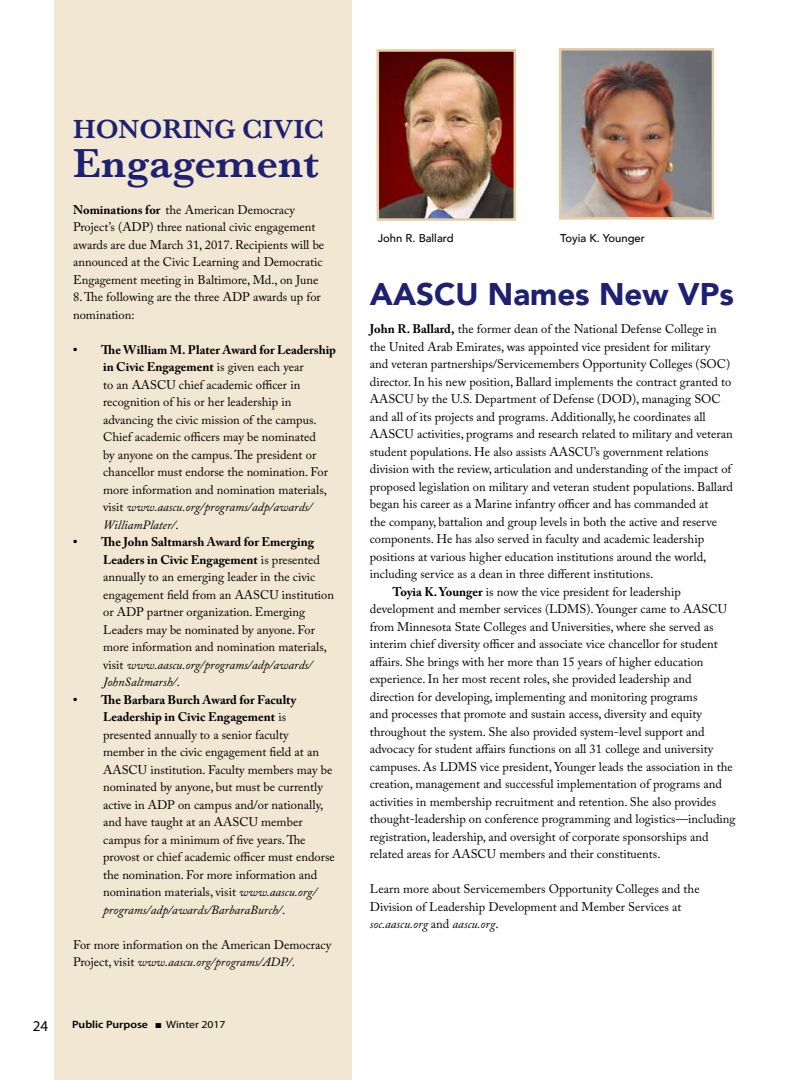
<style>
.page{position:relative;width:810px;height:1080px;background:#fff}
.page>*{position:absolute;margin:0;border:0;box-sizing:border-box;transform-origin:0 0}
.t1{font:600 42.5px "Baskerville";color:#1e2171}
.t2{font:900 31.25px "Avenir";color:#1e2171}
.t3{font:600 27.5px "Baskerville";color:#1e2171}
.t4{font:15px "Myriad Pro";color:#000}
.t5{font:12.5px/17.5px "Adobe Caslon Pro";color:#000}
.t6{font:500 11.25px "Avenir";color:#000}
.t7{font:600 10.75px "Myriad Pro";color:#000;scale:1.11 1}
.s1{font-weight:700}
.s2{font-style:italic}
.s3{font-weight:400}
</style>
<div class="page">
<div style="left:54px;top:0;width:297px;height:1079px;background:#f1e7d3"></div>
<img style="left:380px;top:52px;width:133px;height:166px">
<div style="left:377px;top:49px;width:139px;height:172px;border:2px solid #e3cea4"></div>
<img style="left:562px;top:51px;width:149px;height:166px">
<div style="left:559px;top:48px;width:155px;height:172px;border:2px solid #e3cea4"></div>
<h3 class="t3" style="left:73px;top:113px;width:246px">HONORING CIVIC</h3>
<h1 class="t1" style="left:73px;top:138px;width:247px">ENGAGEMENT</h1>
<p class="t5" style="left:73px;top:201px;width:253px"><span class="s1">Nominations for</span> the American Democracy Project’s (ADP) three national civic engagement awards are due March 31, 2017. Recipients will be announced at the Civic Learning and Democratic Engagement meeting in Baltimore, Md., on June</p>
<p class="t5" style="left:73px;top:288px;width:249px">8. The following are the three ADP awards up for nomination:</p>
<p class="t5" style="left:103px;top:341px;width:234px;text-indent:-30px"><span class="s1">• The William M. Plater Award for Leadership in Civic Engagement</span> is given each year<br>to an AASCU chief academic officer in recognition of his or her leadership in advancing the civic mission of the campus.<br>Chief academic officers may be nominated<br>by anyone on the campus. The president or chancellor must endorse the nomination. For more information and nomination materials, visit <span class="s2">www.aascu.org/programs/adp/awards/ WilliamPlater/</span>.</p>
<p class="t5" style="left:103px;top:533px;width:233px;text-indent:-30px"><span class="s1">• The John Saltmarsh Award for Emerging Leaders in Civic Engagement</span> is presented annually to an emerging leader in the civic engagement field from an AASCU institution or ADP partner organization. Emerging Leaders may be nominated by anyone. For more information and nomination materials, visit <span class="s2">www.aascu.org/programs/adp/awards/ JohnSaltmarsh/</span>.</p>
<p class="t5" style="left:103px;top:691px;width:233px;text-indent:-30px"><span class="s1">• The Barbara Burch Award for Faculty Leadership in Civic Engagement</span> is presented annually to a senior faculty<br>member in the civic engagement field at an AASCU institution. Faculty members may be nominated by anyone, but must be currently active in ADP on campus and/or nationally, and have taught at an AASCU member campus for a minimum of five years. The provost or chief academic officer must endorse the nomination. For more information and nomination materials, visit <span class="s2">www.aascu.org/ programs/adp/awards/BarbaraBurch/</span>.</p>
<p class="t5" style="left:73px;top:936px;width:260px">For more information on the American Democracy<br>Project, visit <span class="s2">www.aascu.org/programs/ADP/</span>.</p>
<p class="t4" style="left:33px;top:1016px;width:17px">24</p>
<p class="t7" style="left:72px;top:1017px;width:140px">Public Purpose ■ <span class="s3">Winter 2017</span></p>
<p class="t6" style="left:378px;top:229px;width:77px">John R. Ballard</p>
<p class="t6" style="left:560px;top:229px;width:86px">Toyia K. Younger</p>
<h2 class="t2" style="left:370px;top:267px;width:365px">AASCU Names New VPs</h2>
<p class="t5" style="left:370px;top:320px;width:349px"><span class="s1">John R. Ballard,</span> the former dean of the National Defense College in</p>
<p class="t5" style="left:370px;top:338px;width:342px">the United Arab Emirates, was appointed vice president for military</p>
<p class="t5" style="left:370px;top:355px;width:362px">and veteran partnerships/Servicemembers Opportunity Colleges (SOC)</p>
<p class="t5" style="left:370px;top:373px;width:363px">director. In his new position, Ballard implements the contract granted to</p>
<p class="t5" style="left:370px;top:390px;width:353px">AASCU by the U.S. Department of Defense (DOD), managing SOC</p>
<p class="t5" style="left:370px;top:408px;width:338px">and all of its projects and programs. Additionally, he coordinates all</p>
<p class="t5" style="left:370px;top:425px;width:364px">AASCU activities, programs and research related to military and veteran</p>
<p class="t5" style="left:370px;top:443px;width:340px">student populations. He also assists AASCU’s government relations</p>
<p class="t5" style="left:370px;top:460px;width:363px">division with the review, articulation and understanding of the impact of</p>
<p class="t5" style="left:370px;top:478px;width:365px">proposed legislation on military and veteran student populations. Ballard</p>
<p class="t5" style="left:370px;top:495px;width:340px">began his career as a Marine infantry officer and has commanded at</p>
<p class="t5" style="left:370px;top:513px;width:349px">the company, battalion and group levels in both the active and reserve</p>
<p class="t5" style="left:370px;top:530px;width:336px">components. He has also served in faculty and academic leadership</p>
<p class="t5" style="left:370px;top:548px;width:338px">positions at various higher education institutions around the world,</p>
<p class="t5" style="left:370px;top:565px;width:285px">including service as a dean in three different institutions.</p>
<p class="t5" style="left:392px;top:583px;width:290px"><span class="s1">Toyia K. Younger</span> is now the vice president for leadership</p>
<p class="t5" style="left:370px;top:600px;width:359px">development and member services (LDMS). Younger came to AASCU</p>
<p class="t5" style="left:370px;top:618px;width:345px">from Minnesota State Colleges and Universities, where she served as</p>
<p class="t5" style="left:370px;top:635px;width:349px">interim chief diversity officer and associate vice chancellor for student</p>
<p class="t5" style="left:370px;top:653px;width:335px">affairs. She brings with her more than 15 years of higher education</p>
<p class="t5" style="left:370px;top:670px;width:323px">experience. In her most recent roles, she provided leadership and</p>
<p class="t5" style="left:370px;top:688px;width:329px">direction for developing, implementing and monitoring programs</p>
<p class="t5" style="left:370px;top:705px;width:334px">and processes that promote and sustain access, diversity and equity</p>
<p class="t5" style="left:370px;top:723px;width:336px">throughout the system. She also provided system-level support and</p>
<p class="t5" style="left:370px;top:740px;width:345px">advocacy for student affairs functions on all 31 college and university</p>
<p class="t5" style="left:370px;top:758px;width:364px">campuses. As LDMS vice president, Younger leads the association in the</p>
<p class="t5" style="left:370px;top:775px;width:354px">creation, management and successful implementation of programs and</p>
<p class="t5" style="left:370px;top:793px;width:348px">activities in membership recruitment and retention. She also provides</p>
<p class="t5" style="left:370px;top:810px;width:367px">thought-leadership on conference programming and logistics—including</p>
<p class="t5" style="left:370px;top:828px;width:340px">registration, leadership, and oversight of corporate sponsorships and</p>
<p class="t5" style="left:370px;top:845px;width:292px">related areas for AASCU members and their constituents.</p>
<p class="t5" style="left:370px;top:880px;width:331px">Learn more about Servicemembers Opportunity Colleges and the<br>Division of Leadership Development and Member Services at <span class="s2">soc.aascu.org</span> and <span class="s2">aascu.org</span>.</p>
</div>
